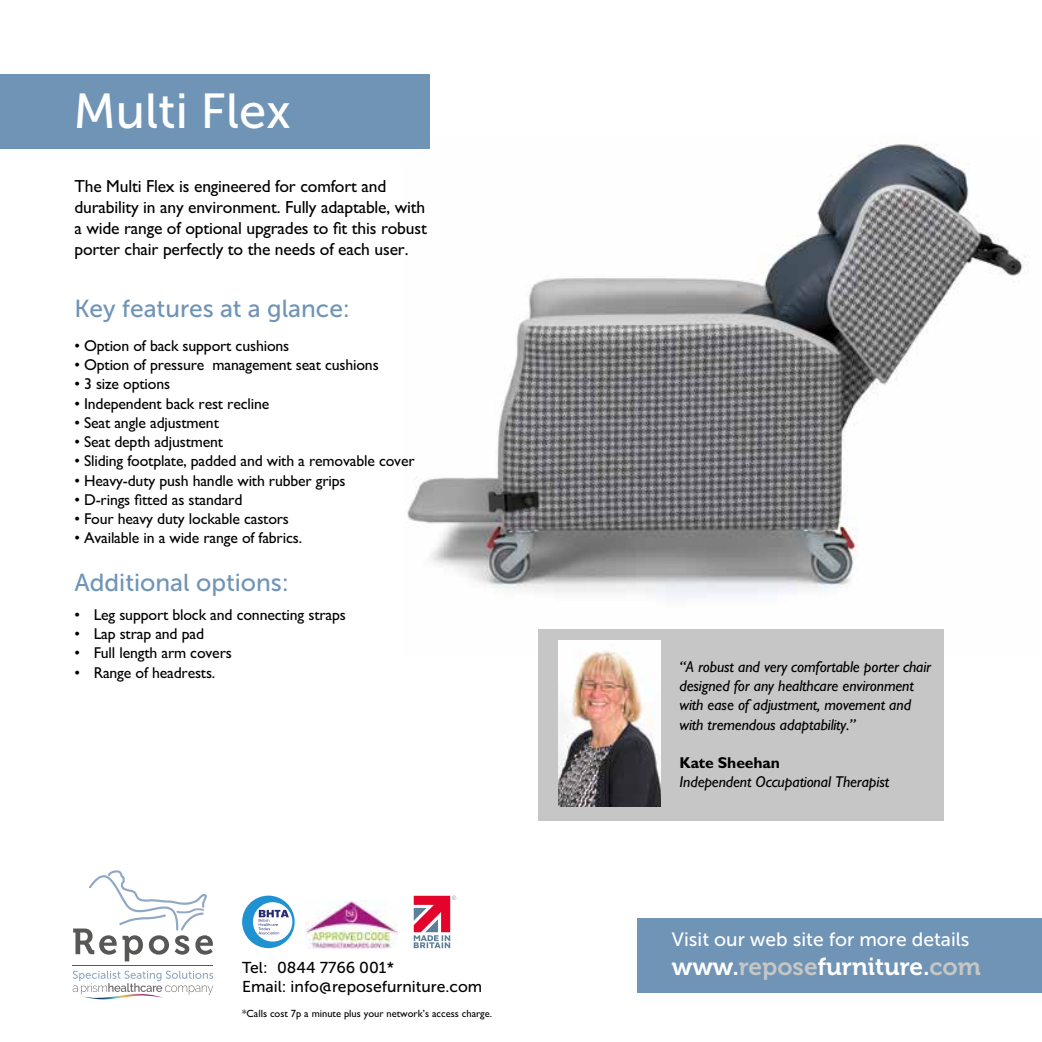
<style>
.page{position:relative;width:1042px;height:1042px;background:#fff}
.page>*{position:absolute;margin:0;border:0;box-sizing:border-box;transform-origin:0 0}
.t1{font:49px "Museo Sans 500";color:#fff}
.t2{font:24.5px "Museo Sans 500";color:#6f94b6}
.t3{font:24.5px "Museo 700";color:#fff}
.t4{font:19.25px "Museo Sans 500";color:#fff}
.t5{font:17.5px/21px "M Gill Sans";letter-spacing:-.01em;color:#000}
.t6{font:15.75px "M Gill Sans";letter-spacing:-.01em;color:#000}
.t7{font:italic 15.75px/19.2px "M Gill Sans";letter-spacing:-.01em;color:#000}
.t8{font:15.75px/19.2px "Museo Sans 500";color:#000}
.t9{font:700 15.75px "M Gill Sans";letter-spacing:-.01em;color:#000}
.t10{font:10.5px "M Gill Sans";color:#000}
.s1{color:#c6c6c6}
</style>
<div class="page">
<img style="left:407px;top:144px;width:619px;height:454px">
<div style="left:0;top:74px;width:430px;height:75px;background:#6f94b6"></div>
<div style="left:538px;top:629px;width:406px;height:191px;background:#c6c6c6"></div>
<img style="left:558px;top:640px;width:102px;height:166px">
<img style="left:305px;top:900px;width:92px;height:48px">
<svg style="left:242px;top:895px;width:53px;height:53px"></svg>
<div style="left:637px;top:918px;width:405px;height:74px;background:#6f94b6"></div>
<svg style="left:414px;top:895px;width:42px;height:53px"></svg>
<svg style="left:73px;top:870px;width:140px;height:91px"></svg>
<hr style="left:73px;top:965px;width:140px;height:1px;background:#575756">
<svg style="left:73px;top:970px;width:140px;height:29px"></svg>
<h1 class="t1" style="left:73px;top:84px;width:219px">Multi Flex</h1>
<p class="t5" style="left:74px;top:176px;width:354px">The Multi Flex is engineered for comfort and durability in any environment. Fully adaptable, with a wide range of optional upgrades to fit this robust porter chair perfectly to the needs of each user.</p>
<h2 class="t2" style="left:74px;top:295px;width:277px">Key features at a glance:</h2>
<p class="t6" style="left:74px;top:337px;width:216px">• Option of back support cushions</p>
<p class="t6" style="left:74px;top:356px;width:306px">• Option of pressure management seat cushions</p>
<p class="t6" style="left:74px;top:375px;width:97px">• 3 size options</p>
<p class="t6" style="left:74px;top:395px;width:196px">• Independent back rest recline</p>
<p class="t6" style="left:74px;top:414px;width:146px">• Seat angle adjustment</p>
<p class="t6" style="left:74px;top:433px;width:150px">• Seat depth adjustment</p>
<p class="t6" style="left:74px;top:452px;width:342px">• Sliding footplate, padded and with a removable cover</p>
<p class="t6" style="left:74px;top:471px;width:273px">• Heavy-duty push handle with rubber grips</p>
<p class="t6" style="left:74px;top:491px;width:169px">• D-rings fitted as standard</p>
<p class="t6" style="left:74px;top:510px;width:216px">• Four heavy duty lockable castors</p>
<p class="t6" style="left:74px;top:529px;width:229px">• Available in a wide range of fabrics.</p>
<h2 class="t2" style="left:74px;top:569px;width:216px">Additional options:</h2>
<p class="t6" style="left:74px;top:606px;width:273px">• Leg support block and connecting straps</p>
<p class="t6" style="left:74px;top:625px;width:131px">• Lap strap and pad</p>
<p class="t6" style="left:74px;top:644px;width:159px">• Full length arm covers</p>
<p class="t6" style="left:74px;top:663px;width:142px">• Range of headrests.</p>
<p class="t8" style="left:242px;top:958px;width:242px">Tel: 0844 7766 001*<br>Email: info@reposefurniture.com</p>
<p class="t10" style="left:242px;top:1008px;width:251px">*Calls cost 7p a minute plus your network’s access charge.</p>
<p class="t7" style="left:679px;top:657px;width:253px">“A robust and very comfortable porter chair designed for any healthcare environment with ease of adjustment, movement and with tremendous adaptability.”</p>
<p class="t9" style="left:679px;top:754px;width:102px">Kate Sheehan</p>
<p class="t7" style="left:679px;top:772px;width:211px">Independent Occupational Therapist</p>
<p class="t4" style="left:672px;top:929px;width:299px">Visit our web site for more details</p>
<h2 class="t3" style="left:672px;top:953px;width:310px">www.<span class="s1">repose</span>furniture.<span class="s1">com</span></h2>
</div>
